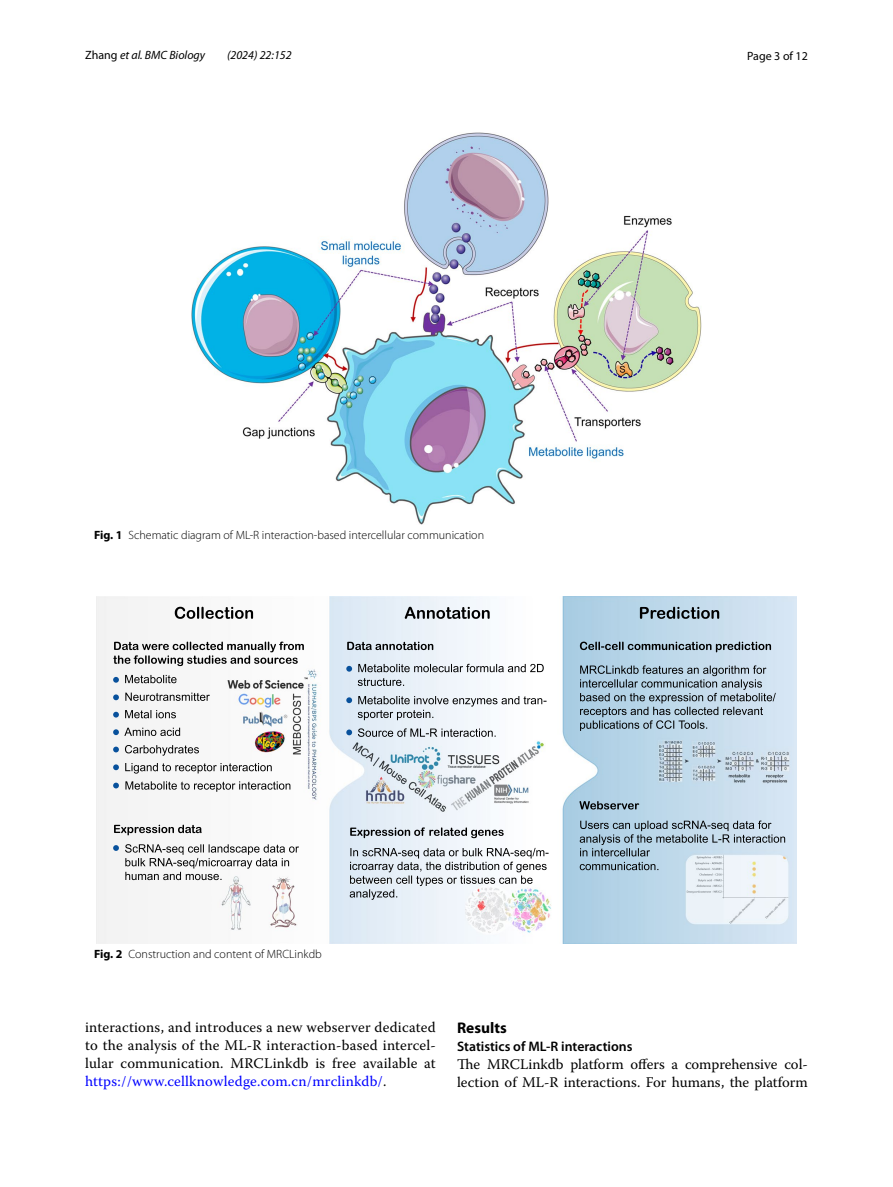
<style>
.page{position:relative;width:893px;height:1187px;background:#fff}
.page>*{position:absolute;margin:0;border:0;box-sizing:border-box;transform-origin:0 0}
.t1{font:700 15.45px "Myriad Pro";color:#000}
.t2{font:14.7px/18px "Warnock Pro";color:#000;text-align:justify}
.t3{font:600 13.8px "Myriad Pro";color:#000}
.t4{font:300 12px "Myriad Pro";color:#000}
.t5{font:italic 12px "Myriad Pro";color:#000}
.t6{font:12px "Myriad Pro";color:#000}
.s1{font-style:normal}
.s2{font-weight:700}
.s3{color:#00f}
</style>
<div class="page">
<img style="left:191px;top:133px;width:511px;height:391px">
<img style="left:96px;top:596px;width:701px;height:347px">
<svg style="left:175px;top:606px;width:78px;height:12px"></svg>
<svg style="left:405px;top:606px;width:85px;height:12px"></svg>
<svg style="left:640px;top:606px;width:79px;height:12px"></svg>
<svg style="left:113px;top:641px;width:191px;height:25px"></svg>
<svg style="left:114px;top:824px;width:88px;height:11px"></svg>
<svg style="left:579px;top:801px;width:60px;height:8px"></svg>
<svg style="left:580px;top:820px;width:205px;height:50px;background:#acc0cd"></svg>
<svg style="left:125px;top:675px;width:52px;height:8px"></svg>
<svg style="left:358px;top:696px;width:189px;height:24px"></svg>
<svg style="left:358px;top:663px;width:186px;height:23px"></svg>
<svg style="left:358px;top:728px;width:138px;height:8px"></svg>
<svg style="left:346px;top:665px;width:6px;height:6px"></svg>
<svg style="left:346px;top:697px;width:6px;height:6px"></svg>
<svg style="left:346px;top:729px;width:6px;height:6px"></svg>
<svg style="left:347px;top:641px;width:86px;height:9px"></svg>
<svg style="left:113px;top:677px;width:6px;height:5px"></svg>
<svg style="left:125px;top:710px;width:51px;height:8px"></svg>
<svg style="left:113px;top:711px;width:6px;height:6px"></svg>
<svg style="left:125px;top:844px;width:174px;height:36px"></svg>
<svg style="left:113px;top:845px;width:6px;height:5px"></svg>
<svg style="left:580px;top:641px;width:191px;height:11px;background:#899ca8"></svg>
<svg style="left:580px;top:665px;width:196px;height:66px;background:#a0b5c4"></svg>
<svg style="left:125px;top:781px;width:165px;height:10px"></svg>
<svg style="left:113px;top:782px;width:6px;height:6px"></svg>
<svg style="left:125px;top:692px;width:85px;height:9px"></svg>
<svg style="left:113px;top:694px;width:6px;height:6px"></svg>
<svg style="left:125px;top:763px;width:147px;height:10px"></svg>
<svg style="left:113px;top:764px;width:6px;height:6px"></svg>
<svg style="left:125px;top:745px;width:74px;height:10px"></svg>
<svg style="left:113px;top:746px;width:6px;height:6px"></svg>
<svg style="left:113px;top:727px;width:67px;height:9px"></svg>
<svg style="left:350px;top:847px;width:199px;height:52px"></svg>
<svg style="left:350px;top:827px;width:154px;height:11px"></svg>
<p class="t5" style="left:85px;top:48px;width:122px"><span class="s1">Zhang</span> et al. BMC Biology</p>
<p class="t5" style="left:227px;top:48px;width:66px">(2024) 22:152</p>
<p class="t6" style="left:747px;top:48px;width:62px">Page 3 of 12</p>
<p class="t4" style="left:94px;top:528px;width:392px"><span class="s2">Fig. 1</span> Schematic diagram of ML-R interaction-based intercellular communication</p>
<p class="t4" style="left:94px;top:947px;width:229px"><span class="s2">Fig. 2</span> Construction and content of MRCLinkdb</p>
<p class="t2" style="left:85px;top:1017px;width:352px">interactions, and introduces a new webserver dedicated to the analysis of the ML-R interaction-based intercel&shy;lular communication. MRCLinkdb is free available at <span class="s3">https://www.cellknowledge.com.cn/mrclinkdb/</span>.</p>
<p class="t1" style="left:457px;top:1017px;width:51px">Results</p>
<p class="t3" style="left:457px;top:1037px;width:177px">Statistics of ML‑R interactions</p>
<p class="t2" style="left:457px;top:1054px;width:352px">The MRCLinkdb platform offers a comprehensive col&shy;lection of ML-R interactions. For humans, the platform</p>
</div>
